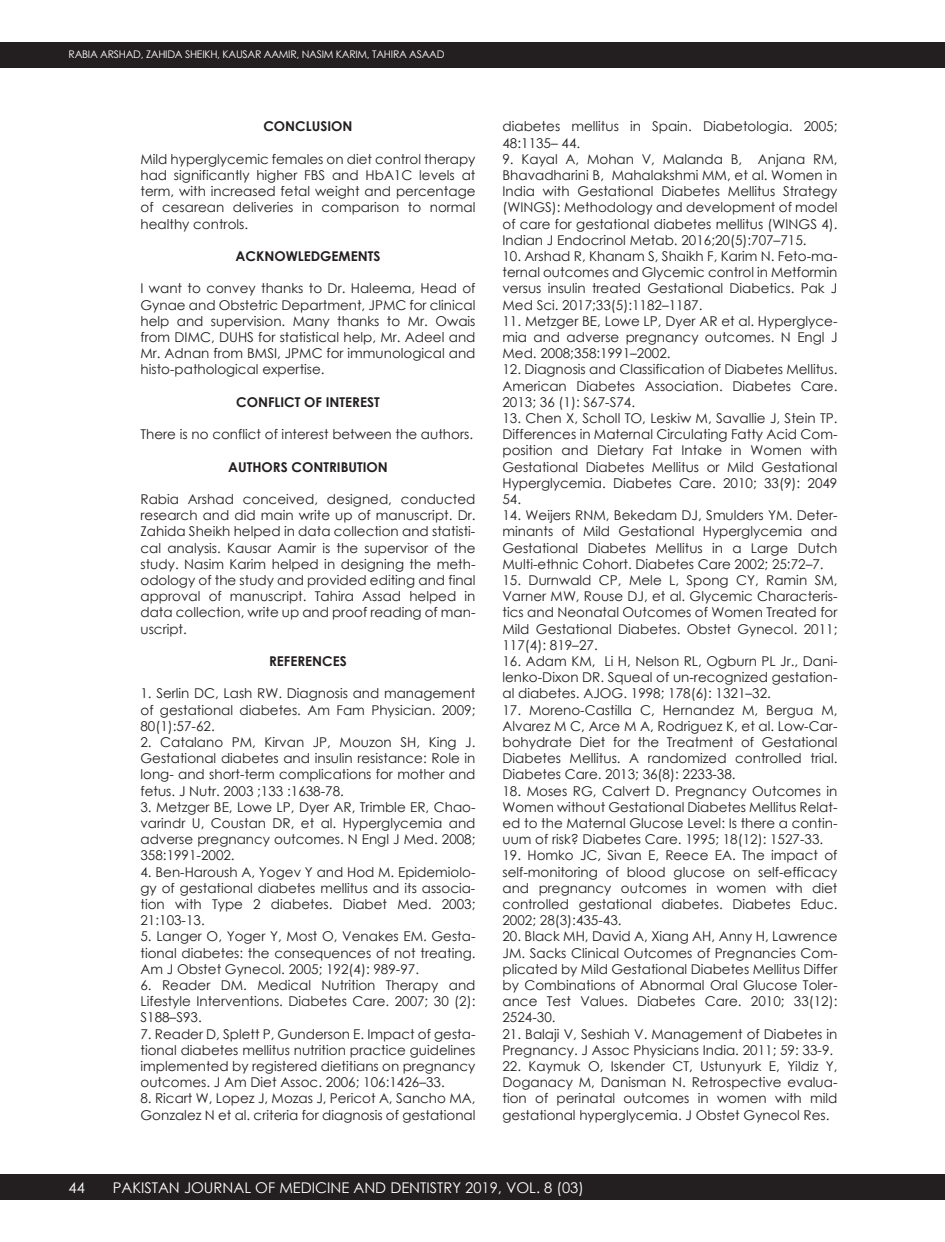
<style>
.page{position:relative;width:945px;height:1242px;background:#fff}
.page>*{position:absolute;margin:0;border:0;box-sizing:border-box;transform-origin:0 0}
.t1{font:14.7px "Century Gothic";color:#fff}
.t2{font:13.5px/16.2px "Century Gothic";color:#231f20;text-align:justify}
.t3{font:700 13.5px "Century Gothic";color:#231f20}
.t4{font:10.5px "Century Gothic";letter-spacing:-.025em;color:#fff}
</style>
<div class="page">
<div style="left:0;top:42px;width:945px;height:26px;background:#231f20"></div>
<div style="left:0;top:1174px;width:945px;height:26px;background:#231f20"></div>
<p class="t4" style="left:69px;top:47px;width:377px">RABIA ARSHAD, ZAHIDA SHEIKH, KAUSAR AAMIR, NASIM KARIM, TAHIRA ASAAD</p>
<p class="t3" style="left:263px;top:118px;width:91px">CONCLUSION</p>
<p class="t2" style="left:141px;top:151px;width:337px">Mild hyperglycemic females on diet control therapy had significantly higher FBS and HbA1C levels at term, with increased fetal weight and percentage of cesarean deliveries in comparison to normal healthy controls.</p>
<p class="t3" style="left:236px;top:248px;width:146px">ACKNOWLEDGEMENTS</p>
<p class="t2" style="left:141px;top:280px;width:337px">I want to convey thanks to Dr. Haleema, Head of Gynae and Obstetric Department, JPMC for clinical help and supervision. Many thanks to Mr. Owais from DIMC, DUHS for statistical help, Mr. Adeel and Mr. Adnan from BMSI, JPMC for immunological and histo-pathological expertise.</p>
<p class="t3" style="left:236px;top:393px;width:145px">CONFLICT OF INTEREST</p>
<p class="t2" style="left:141px;top:426px;width:334px">There is no conflict of interest between the authors.</p>
<p class="t3" style="left:228px;top:458px;width:161px">AUTHORS CONTRIBUTION</p>
<p class="t2" style="left:141px;top:491px;width:337px">Rabia Arshad conceived, designed, conducted research and did main write up of manuscript. Dr.<br>Zahida Sheikh helped in data collection and statisti&shy;cal analysis. Kausar Aamir is the supervisor of the study. Nasim Karim helped in designing the meth&shy;odology of the study and provided editing and final approval of manuscript. Tahira Assad helped in data collection, write up and proof reading of man&shy;uscript.</p>
<p class="t3" style="left:269px;top:653px;width:79px">REFERENCES</p>
<p class="t2" style="left:141px;top:685px;width:337px">1. Serlin DC, Lash RW. Diagnosis and management of gestational diabetes. Am Fam Physician. 2009; 80(1):57-62.</p>
<p class="t2" style="left:141px;top:734px;width:337px">2. Catalano PM, Kirvan JP, Mouzon SH, King J.<br>Gestational diabetes and insulin resistance: Role in long- and short-term complications for mother and fetus. J Nutr. 2003 ;133 :1638-78.</p>
<p class="t2" style="left:141px;top:799px;width:337px">3. Metzger BE, Lowe LP, Dyer AR, Trimble ER, Chao&shy;varindr U, Coustan DR, et al. Hyperglycemia and adverse pregnancy outcomes. N Engl J Med. 2008; 358:1991-2002.</p>
<p class="t2" style="left:141px;top:863px;width:337px">4. Ben-Haroush A, Yogev Y and Hod M. Epidemiolo&shy;gy of gestational diabetes mellitus and its associa&shy;tion with Type 2 diabetes. Diabet Med. 2003; 21:103-13.</p>
<p class="t2" style="left:141px;top:928px;width:337px">5. Langer O, Yoger Y, Most O, Venakes EM. Gesta&shy;tional diabetes: the consequences of not treating.<br>Am J Obstet Gynecol. 2005; 192(4): 989-97.</p>
<p class="t2" style="left:141px;top:977px;width:337px">6. Reader DM. Medical Nutrition Therapy and Lifestyle Interventions. Diabetes Care. 2007; 30 (2):<br>S188–S93.</p>
<p class="t2" style="left:141px;top:1025px;width:337px">7. Reader D, Splett P, Gunderson E. Impact of gesta&shy;tional diabetes mellitus nutrition practice guidelines implemented by registered dietitians on pregnancy outcomes. J Am Diet Assoc. 2006; 106:1426–33.</p>
<p class="t2" style="left:141px;top:1090px;width:337px">8. Ricart W, Lopez J, Mozas J, Pericot A, Sancho MA,<br>Gonzalez N et al. criteria for diagnosis of gestational</p>
<p class="t2" style="left:503px;top:118px;width:336px">diabetes mellitus in Spain. Diabetologia. 2005;<br>48:1135– 44.</p>
<p class="t2" style="left:503px;top:151px;width:337px">9. Kayal A, Mohan V, Malanda B, Anjana RM, Bhavadharini B, Mahalakshmi MM, et al. Women in India with Gestational Diabetes Mellitus Strategy (WINGS): Methodology and development of model of care for gestational diabetes mellitus (WINGS 4).<br>Indian J Endocrinol Metab. 2016;20(5):707–715.</p>
<p class="t2" style="left:503px;top:248px;width:337px">10. Arshad R, Khanam S, Shaikh F, Karim N. Feto-ma&shy;ternal outcomes and Glycemic control in Metformin versus insulin treated Gestational Diabetics. Pak J Med Sci. 2017;33(5):1182–1187.</p>
<p class="t2" style="left:503px;top:313px;width:337px">11. Metzger BE, Lowe LP, Dyer AR et al. Hyperglyce&shy;mia and adverse pregnancy outcomes. N Engl J Med. 2008;358:1991–2002.</p>
<p class="t2" style="left:503px;top:361px;width:337px">12. Diagnosis and Classification of Diabetes Mellitus.<br>American Diabetes Association. Diabetes Care.<br>2013; 36 (1): S67-S74.</p>
<p class="t2" style="left:503px;top:410px;width:337px">13. Chen X, Scholl TO, Leskiw M, Savallie J, Stein TP.<br>Differences in Maternal Circulating Fatty Acid Com&shy;position and Dietary Fat Intake in Women with Gestational Diabetes Mellitus or Mild Gestational Hyperglycemia. Diabetes Care. 2010; 33(9): 2049<br>54.</p>
<p class="t2" style="left:503px;top:507px;width:337px">14. Weijers RNM, Bekedam DJ, Smulders YM. Deter&shy;minants of Mild Gestational Hyperglycemia and Gestational Diabetes Mellitus in a Large Dutch Multi-ethnic Cohort. Diabetes Care 2002; 25:72–7.</p>
<p class="t2" style="left:503px;top:572px;width:337px">15. Durnwald CP, Mele L, Spong CY, Ramin SM, Varner MW, Rouse DJ, et al. Glycemic Characteris&shy;tics and Neonatal Outcomes of Women Treated for Mild Gestational Diabetes. Obstet Gynecol. 2011; 117(4): 819–27.</p>
<p class="t2" style="left:503px;top:653px;width:337px">16. Adam KM, Li H, Nelson RL, Ogburn PL Jr., Dani&shy;lenko-Dixon DR. Squeal of un-recognized gestation&shy;al diabetes. AJOG. 1998; 178(6): 1321–32.</p>
<p class="t2" style="left:503px;top:701px;width:337px">17. Moreno-Castilla C, Hernandez M, Bergua M, Alvarez M C, Arce M A, Rodriguez K, et al. Low-Car&shy;bohydrate Diet for the Treatment of Gestational Diabetes Mellitus. A randomized controlled trial.<br>Diabetes Care. 2013; 36(8): 2233-38.</p>
<p class="t2" style="left:503px;top:782px;width:337px">18. Moses RG, Calvert D. Pregnancy Outcomes in Women without Gestational Diabetes Mellitus Relat&shy;ed to the Maternal Glucose Level: Is there a contin&shy;uum of risk? Diabetes Care. 1995; 18(12): 1527-33.</p>
<p class="t2" style="left:503px;top:847px;width:337px">19. Homko JC, Sivan E, Reece EA. The impact of self-monitoring of blood glucose on self-efficacy and pregnancy outcomes in women with diet controlled gestational diabetes. Diabetes Educ.<br>2002; 28(3):435-43.</p>
<p class="t2" style="left:503px;top:928px;width:337px">20. Black MH, David A, Xiang AH, Anny H, Lawrence JM. Sacks Clinical Outcomes of Pregnancies Com&shy;plicated by Mild Gestational Diabetes Mellitus Differ by Combinations of Abnormal Oral Glucose Toler&shy;ance Test Values. Diabetes Care. 2010; 33(12):<br>2524-30.</p>
<p class="t2" style="left:503px;top:1025px;width:336px">21. Balaji V, Seshiah V. Management of Diabetes in<br>Pregnancy. J Assoc Physicians India. 2011; 59: 33-9.</p>
<p class="t2" style="left:503px;top:1058px;width:337px">22. Kaymuk O, Iskender CT, Ustunyurk E, Yildiz Y, Doganacy M, Danisman N. Retrospective evalua&shy;tion of perinatal outcomes in women with mild gestational hyperglycemia. J Obstet Gynecol Res.</p>
<p class="t1" style="left:69px;top:1177px;width:18px">44</p>
<p class="t1" style="left:113px;top:1177px;width:473px">PAKISTAN JOURNAL OF MEDICINE AND DENTISTRY 2019, VOL. 8 (03)</p>
</div>
